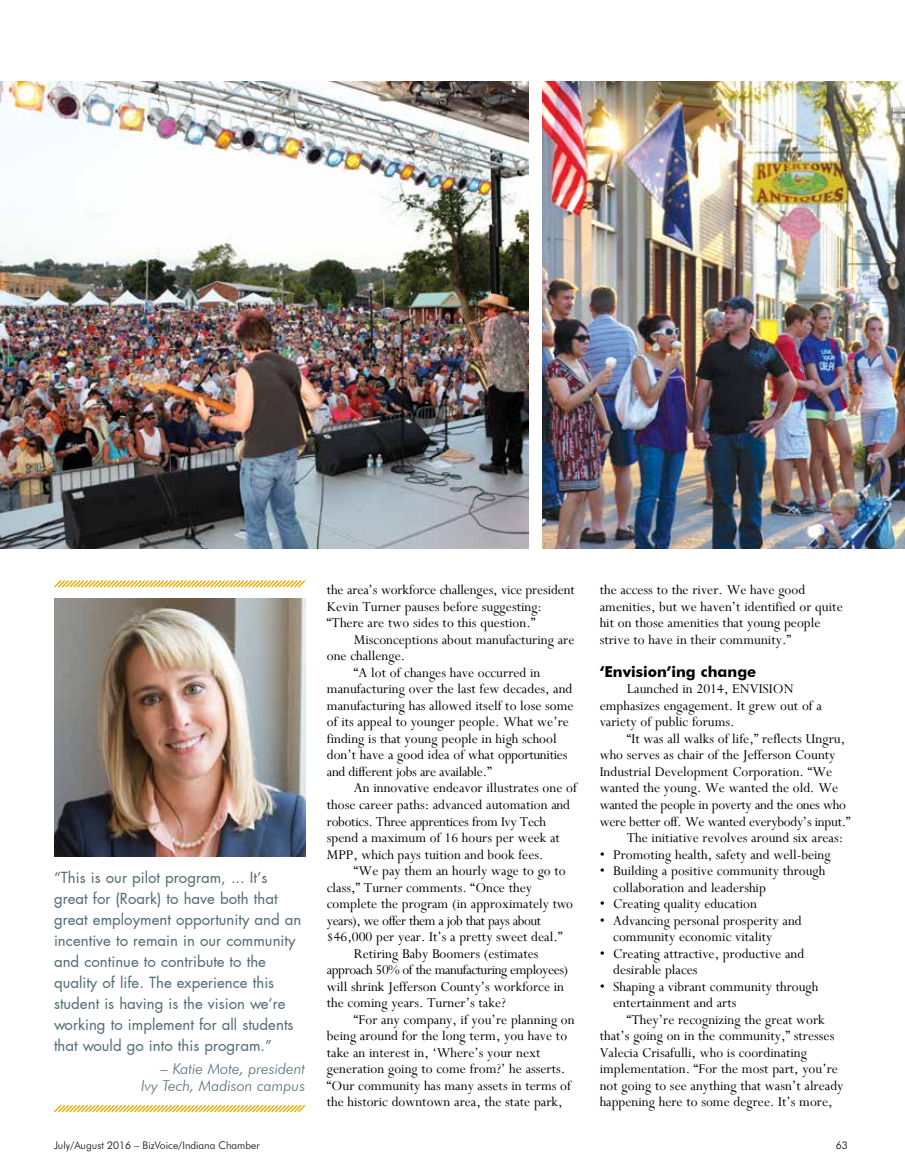
<style>
.page{position:relative;width:905px;height:1175px;background:#fff}
.page>*{position:absolute;margin:0;border:0;box-sizing:border-box;transform-origin:0 0}
.t1{font:15px/16.5px "Perpetua";color:#000}
.t2{font:15px/21px "Futura";color:#4e6a75}
.t3{font:15px "Perpetua";letter-spacing:-.02em;color:#000}
.t4{font:15px "Perpetua";letter-spacing:-.03em;color:#000}
.t5{font:italic 300 15px/16.5px "Futura BT";color:#4e6a75;text-align:right}
.t6{font:700 15px "Futura BT";color:#000}
.t7{font:300 10.5px "Futura BT";color:#000}
</style>
<div class="page">
<img style="left:542px;top:81px;width:362px;height:467px">
<img style="left:0;top:81px;width:529px;height:467px">
<img style="left:54px;top:598px;width:251px;height:258px">
<svg style="left:54px;top:580px;width:252px;height:8px"></svg>
<svg style="left:54px;top:1105px;width:252px;height:8px"></svg>
<p class="t2" style="left:54px;top:866px;width:249px">“This is our pilot program, ... It’s great for (Roark) to have both that great employment opportunity and an incentive to remain in our community and continue to contribute to the quality of life. The experience this student is having is the vision we’re working to implement for all students that would go into this program.”</p>
<p class="t5" style="left:141px;top:1060px;width:165px">– Katie Mote, president<br>Ivy Tech, Madison campus</p>
<p class="t1" style="left:327px;top:581px;width:249px">the area’s workforce challenges, vice president<br>Kevin Turner pauses before suggesting: “There are two sides to this question.”</p>
<p class="t1" style="left:354px;top:631px;width:222px">Misconceptions about manufacturing are</p>
<p class="t1" style="left:327px;top:647px;width:80px">one challenge.</p>
<p class="t1" style="left:354px;top:664px;width:188px">“A lot of changes have occurred in</p>
<p class="t1" style="left:327px;top:680px;width:247px">manufacturing over the last few decades, and</p>
<p class="t1" style="left:327px;top:697px;width:248px">manufacturing has allowed itself to lose some</p>
<p class="t1" style="left:327px;top:713px;width:243px">of its appeal to younger people. What we’re</p>
<p class="t1" style="left:327px;top:730px;width:231px">finding is that young people in high school</p>
<p class="t1" style="left:327px;top:746px;width:242px">don’t have a good idea of what opportunities</p>
<p class="t3" style="left:327px;top:762px;width:166px">and different jobs are available.”</p>
<p class="t1" style="left:354px;top:779px;width:224px">An innovative endeavor illustrates one of</p>
<p class="t1" style="left:327px;top:796px;width:245px">those career paths: advanced automation and</p>
<p class="t3" style="left:327px;top:811px;width:220px">robotics. Three apprentices from Ivy Tech</p>
<p class="t1" style="left:327px;top:829px;width:235px">spend a maximum of 16 hours per week at</p>
<p class="t1" style="left:327px;top:845px;width:218px">MPP, which pays tuition and book fees.</p>
<p class="t1" style="left:354px;top:862px;width:213px">“We pay them an hourly wage to go to</p>
<p class="t1" style="left:327px;top:878px;width:207px">class,” Turner comments. “Once they</p>
<p class="t1" style="left:327px;top:895px;width:248px">complete the program (in approximately two</p>
<p class="t4" style="left:327px;top:910px;width:216px">years), we offer them a job that pays about</p>
<p class="t1" style="left:327px;top:928px;width:237px">$46,000 per year. It’s a pretty sweet deal.”</p>
<p class="t1" style="left:354px;top:944px;width:186px">Retiring Baby Boomers (estimates</p>
<p class="t4" style="left:327px;top:960px;width:243px">approach 50% of the manufacturing employees)</p>
<p class="t1" style="left:327px;top:977px;width:239px">will shrink Jefferson County’s workforce in</p>
<p class="t1" style="left:327px;top:994px;width:180px">the coming years. Turner’s take?</p>
<p class="t1" style="left:354px;top:1010px;width:222px">“For any company, if you’re planning on</p>
<p class="t1" style="left:327px;top:1027px;width:242px">being around for the long term, you have to</p>
<p class="t1" style="left:327px;top:1043px;width:215px">take an interest in, ‘Where’s your next</p>
<p class="t1" style="left:327px;top:1060px;width:240px">generation going to come from?’ he asserts.</p>
<p class="t1" style="left:327px;top:1076px;width:246px">“Our community has many assets in terms of</p>
<p class="t1" style="left:327px;top:1093px;width:237px">the historic downtown area, the state park,</p>
<p class="t1" style="left:599px;top:581px;width:244px">the access to the river. We have good amenities, but we haven’t identified or quite hit on those amenities that young people strive to have in their community.”</p>
<p class="t6" style="left:599px;top:662px;width:158px">‘Envision’ing change</p>
<p class="t1" style="left:599px;top:680px;width:224px;text-indent:27px">Launched in 2014, ENVISION emphasizes engagement. It grew out of a variety of public forums.</p>
<p class="t1" style="left:626px;top:730px;width:220px">“It was all walks of life,” reflects Ungru,</p>
<p class="t1" style="left:599px;top:746px;width:237px">who serves as chair of the Jefferson County</p>
<p class="t1" style="left:599px;top:763px;width:234px">Industrial Development Corporation. “We</p>
<p class="t1" style="left:599px;top:779px;width:240px">wanted the young. We wanted the old. We</p>
<p class="t3" style="left:599px;top:795px;width:248px">wanted the people in poverty and the ones who</p>
<p class="t3" style="left:599px;top:811px;width:252px">were better off. We wanted everybody’s input.”</p>
<p class="t1" style="left:626px;top:829px;width:218px">The initiative revolves around six areas:</p>
<p class="t1" style="left:599px;top:845px;width:232px">• Promoting health, safety and well-being</p>
<p class="t1" style="left:613px;top:862px;width:214px;text-indent:-14px">• Building a positive community through collaboration and leadership</p>
<p class="t1" style="left:599px;top:895px;width:159px">• Creating quality education</p>
<p class="t1" style="left:613px;top:911px;width:190px;text-indent:-14px">• Advancing personal prosperity and community economic vitality</p>
<p class="t1" style="left:613px;top:944px;width:193px;text-indent:-14px">• Creating attractive, productive and desirable places</p>
<p class="t1" style="left:613px;top:977px;width:207px;text-indent:-14px">• Shaping a vibrant community through entertainment and arts</p>
<p class="t1" style="left:599px;top:1010px;width:245px;text-indent:27px">“They’re recognizing the great work that’s going on in the community,” stresses Valecia Crisafulli, who is coordinating implementation. “For the most part, you’re not going to see anything that wasn’t already happening here to some degree. It’s more,</p>
<p class="t7" style="left:54px;top:1139px;width:207px">July/August 2016 – BizVoice/Indiana Chamber</p>
<p class="t7" style="left:835px;top:1139px;width:14px">63</p>
</div>
